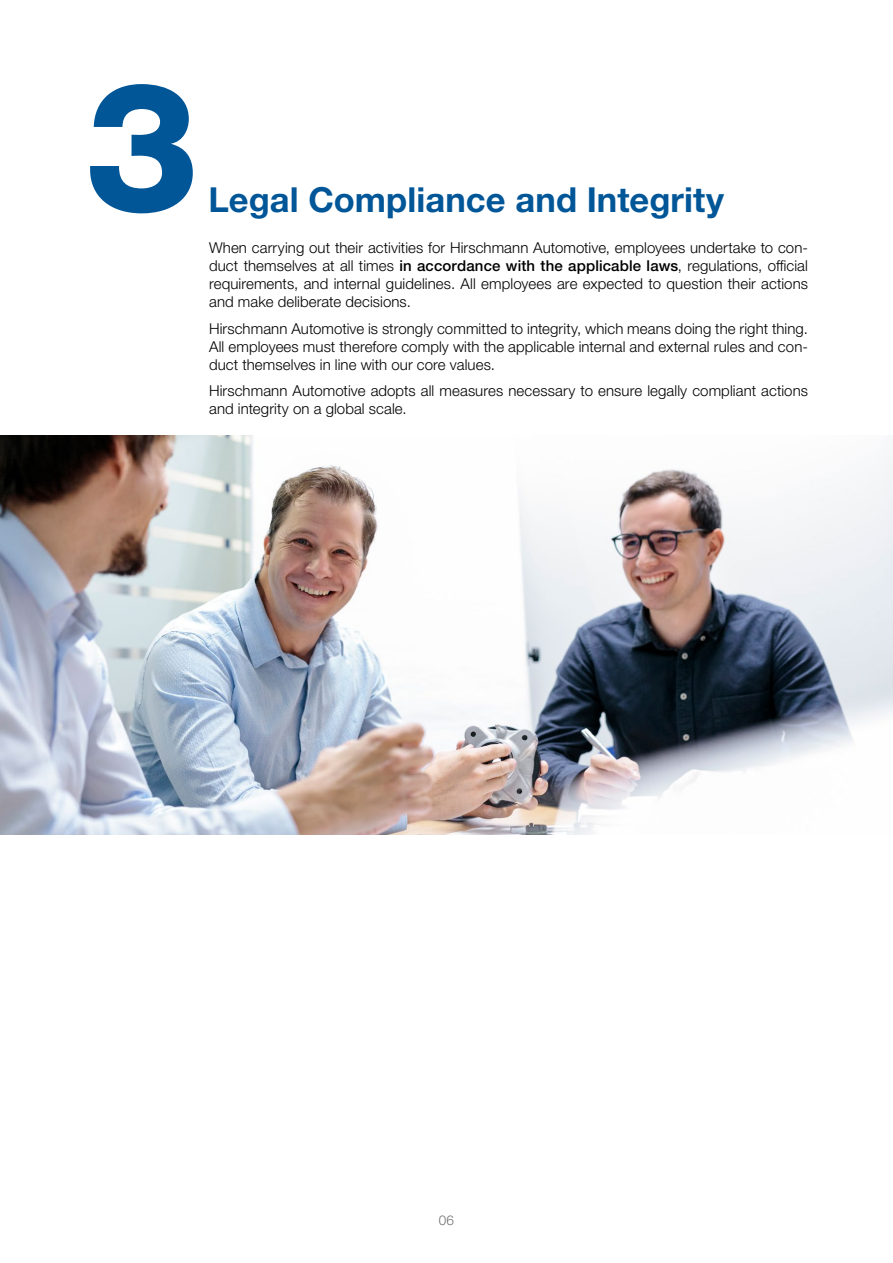
<style>
.page{position:relative;width:893px;height:1263px;background:#fff}
.page>*{position:absolute;margin:0;border:0;box-sizing:border-box;transform-origin:0 0}
.t1{font:800 180.75px "Helvetica Neue LTW1 G";color:#015698}
.t2{font:700 34.5px "Helvetica Neue LTW1 G";letter-spacing:.005em;color:#015698}
.t3{font:300 15px/18px "Helvetica Neue LTW1 G";letter-spacing:.005em;color:#000;text-align:justify}
.t4{font:300 13.5px "Helvetica Neue LTW1 G";color:#717274}
.s1{font-weight:500}
</style>
<div class="page">
<img style="left:0;top:435px;width:893px;height:399px">
<h1 class="t1" style="left:85px;top:40px;width:115px">3</h1>
<h2 class="t2" style="left:208px;top:178px;width:517px">Legal Compliance and Integrity</h2>
<p class="t3" style="left:209px;top:239px;width:600px">When carrying out their activities for Hirschmann Automotive, employees undertake to con&shy;duct themselves at all times <span class="s1">in accordance with the applicable laws</span>, regulations, official requirements, and internal guidelines. All employees are expected to question their actions and make deliberate decisions.</p>
<p class="t3" style="left:209px;top:319px;width:600px">Hirschmann Automotive is strongly committed to integrity, which means doing the right thing.<br>All employees must therefore comply with the applicable internal and external rules and con&shy;duct themselves in line with our core values.</p>
<p class="t3" style="left:209px;top:382px;width:600px">Hirschmann Automotive adopts all measures necessary to ensure legally compliant actions and integrity on a global scale.</p>
<p class="t4" style="left:439px;top:1212px;width:17px">06</p>
</div>
